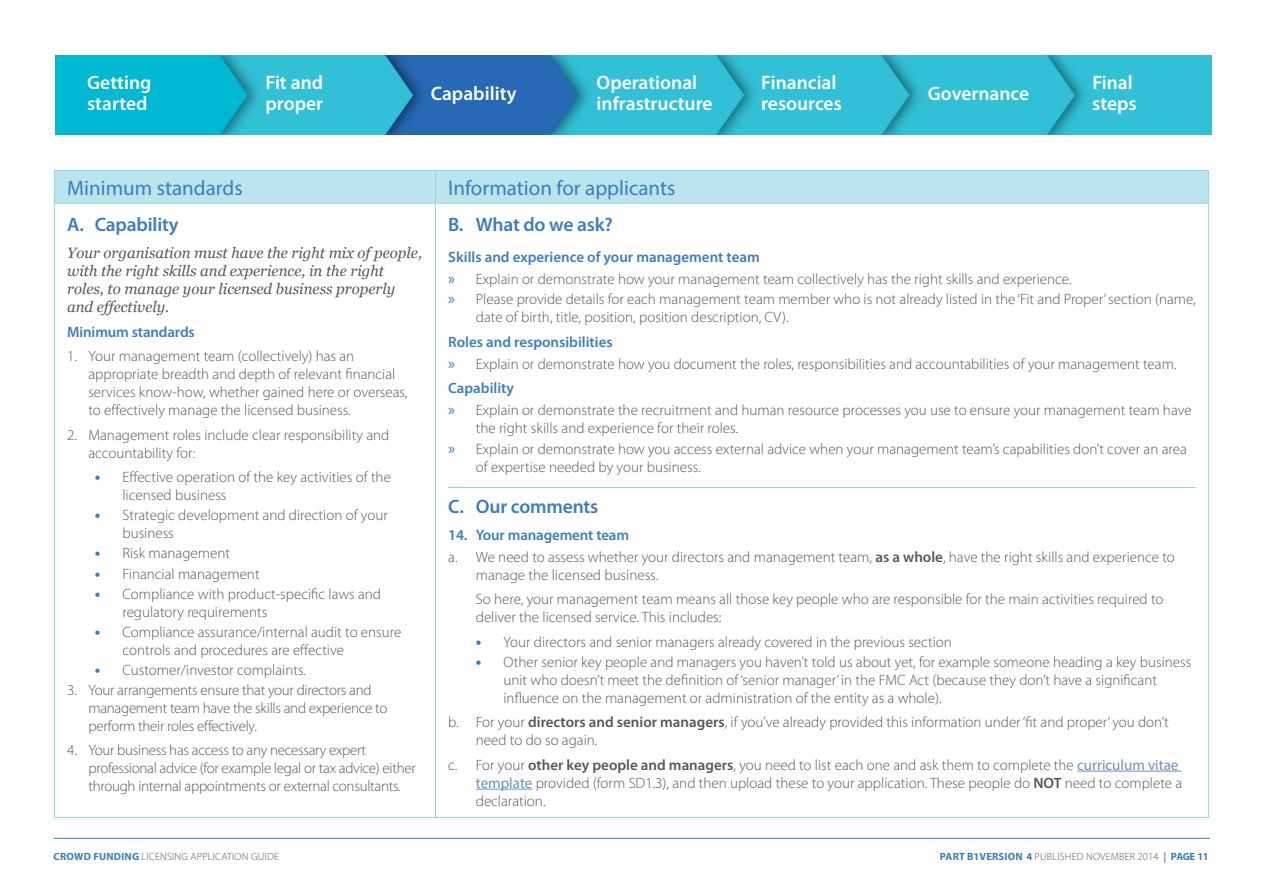
<style>
.page{position:relative;width:1263px;height:893px;background:#fff}
.page>*{position:absolute;margin:0;border:0;box-sizing:border-box;transform-origin:0 0}
.Table_Header{font:21px "Myriad Pro";color:#3e7cc0}
.Masthead_white_panel{font:600 19.5px/21px "Myriad Pro";color:#fff}
.Heading_1{font:600 19.5px "Myriad Pro";letter-spacing:-.01em;color:#3e7cc0}
.Heading_1_with_rule{font:600 19.5px "Myriad Pro";letter-spacing:-.01em;color:#3e7cc0}
.Body{font:300 15px/18px "Myriad Pro";color:#57585a}
.Body-2{font:300 15px/18px "Myriad Pro";letter-spacing:-.02em;color:#57585a}
.Italic_intro{font:italic 15px/18px "Georgia";color:#57585a}
.intented_body{font:300 15px/18px "Myriad Pro";color:#57585a}
.Heading_Lvl_3{font:600 15px "Myriad Pro";color:#3e7cc0}
.Heading_Level_2{font:600 15px "Myriad Pro";letter-spacing:-.01em;color:#3e7cc0}
.t1{font:300 10.5px "Myriad Pro";letter-spacing:.02em;color:#57585a}
.s1{font-weight:700;font-size:16.5px;color:#3e7cc0}
.s2{font-weight:400;font-size:16.5px;color:#3e7cc0}
.s3{font-weight:600}
.s4{font-weight:400;color:#678ec9}
.s5{font-weight:700;color:#3e7cc0}
.s6{font-weight:700;color:#678ec9}
</style>
<div class="page">
<img style="left:56px;top:55px;width:1155px;height:79px">
<hr style="left:54px;top:838px;width:1156px;height:1px;background:#3e7cc0">
<div style="left:55px;top:171px;width:1153px;height:32px;background:#bce4ed"></div>
<hr style="left:435px;top:171px;width:1px;height:32px;background:#8ed5e2">
<hr style="left:435px;top:204px;width:1px;height:613px;background:#8ed5e2">
<hr style="left:54px;top:204px;width:1px;height:613px;background:#8ed5e2">
<hr style="left:1208px;top:204px;width:1px;height:613px;background:#8ed5e2">
<hr style="left:54px;top:170px;width:381px;height:1px;background:#8ed5e2">
<hr style="left:54px;top:171px;width:1px;height:32px;background:#8ed5e2">
<hr style="left:435px;top:170px;width:774px;height:1px;background:#8ed5e2">
<hr style="left:1208px;top:171px;width:1px;height:32px;background:#8ed5e2">
<hr style="left:54px;top:203px;width:381px;height:1px;background:#8ed5e2">
<hr style="left:435px;top:203px;width:774px;height:1px;background:#8ed5e2">
<hr style="left:435px;top:817px;width:774px;height:1px;background:#8ed5e2">
<hr style="left:54px;top:817px;width:381px;height:1px;background:#8ed5e2">
<hr style="left:448px;top:487px;width:748px;height:1px;background:#8ed5e2">
<hr style="left:1077px;top:771px;width:105px;height:1px;background:#678ec9">
<hr style="left:476px;top:789px;width:56px;height:1px;background:#678ec9">
<h2 class="Masthead_white_panel" style="left:87px;top:73px;width:66px">Getting started</h2>
<h2 class="Masthead_white_panel" style="left:265px;top:73px;width:59px">Fit and proper</h2>
<h2 class="Masthead_white_panel" style="left:597px;top:73px;width:117px">Operational infrastructure</h2>
<h2 class="Masthead_white_panel" style="left:761px;top:73px;width:82px">Financial resources</h2>
<h2 class="Masthead_white_panel" style="left:928px;top:83px;width:103px">Governance</h2>
<h2 class="Masthead_white_panel" style="left:1092px;top:73px;width:46px">Final steps</h2>
<p class="Masthead_white_panel" style="left:431px;top:83px;width:87px">Capability</p>
<p class="Table_Header" style="left:67px;top:175px;width:177px">Minimum standards</p>
<p class="Table_Header" style="left:448px;top:175px;width:229px">Information for applicants</p>
<p class="Heading_1" style="left:67px;top:214px;width:113px">A. Capability</p>
<p class="Italic_intro" style="left:67px;top:243px;width:356px">Your organisation must have the right mix of people, with the right skills and experience, in the right roles, to manage your licensed business properly and effectively.</p>
<p class="Heading_Level_2" style="left:67px;top:324px;width:129px">Minimum standards</p>
<p class="Body" style="left:88px;top:347px;width:321px;text-indent:-21px">1. Your management team (collectively) has an appropriate breadth and depth of relevant financial services know-how, whether gained here or overseas, to effectively manage the licensed business.</p>
<p class="Body" style="left:88px;top:426px;width:302px;text-indent:-21px">2. Management roles include clear responsibility and accountability for:</p>
<p class="Body" style="left:122px;top:468px;width:270px;text-indent:-28px"><span class="s1">•</span> Effective operation of the key activities of the licensed business</p>
<p class="Body" style="left:122px;top:506px;width:267px;text-indent:-28px"><span class="s1">•</span> Strategic development and direction of your business</p>
<p class="Body" style="left:95px;top:544px;width:137px"><span class="s1">•</span> Risk management</p>
<p class="Body" style="left:95px;top:564px;width:166px"><span class="s1">•</span> Financial management</p>
<p class="Body" style="left:122px;top:585px;width:260px;text-indent:-28px"><span class="s1">•</span> Compliance with product-specific laws and regulatory requirements</p>
<p class="Body" style="left:122px;top:623px;width:280px;text-indent:-28px"><span class="s1">•</span> Compliance assurance/internal audit to ensure controls and procedures are effective</p>
<p class="Body" style="left:95px;top:661px;width:213px"><span class="s1">•</span> Customer/investor complaints.</p>
<p class="Body-2" style="left:88px;top:681px;width:300px;text-indent:-21px">3. Your arrangements ensure that your directors and management team have the skills and experience to perform their roles effectively.</p>
<p class="Body-2" style="left:88px;top:741px;width:329px;text-indent:-21px">4. Your business has access to any necessary expert professional advice (for example legal or tax advice) either through internal appointments or external consultants.</p>
<p class="Heading_1" style="left:448px;top:214px;width:166px">B. What do we ask?</p>
<p class="Heading_Lvl_3" style="left:448px;top:248px;width:313px">Skills and experience of your management team</p>
<p class="Body" style="left:448px;top:270px;width:625px"><span class="s2">»</span> Explain or demonstrate how your management team collectively has the right skills and experience.</p>
<p class="Body" style="left:476px;top:290px;width:721px;text-indent:-28px"><span class="s2">»</span> Please provide details for each management team member who is not already listed in the ‘Fit and Proper’ section (name, date of birth, title, position, position description, CV).</p>
<p class="Heading_Lvl_3" style="left:448px;top:333px;width:166px">Roles and responsibilities</p>
<p class="Body" style="left:448px;top:355px;width:730px"><span class="s2">»</span> Explain or demonstrate how you document the roles, responsibilities and accountabilities of your management team.</p>
<p class="Heading_Lvl_3" style="left:448px;top:380px;width:67px">Capability</p>
<p class="Body" style="left:476px;top:401px;width:717px;text-indent:-28px"><span class="s2">»</span> Explain or demonstrate the recruitment and human resource processes you use to ensure your management team have the right skills and experience for their roles.</p>
<p class="Body" style="left:476px;top:439px;width:712px;text-indent:-28px"><span class="s2">»</span> Explain or demonstrate how you access external advice when your management team’s capabilities don’t cover an area of expertise needed by your business.</p>
<p class="Heading_1_with_rule" style="left:448px;top:496px;width:152px">C. Our comments</p>
<p class="Heading_Lvl_3" style="left:448px;top:526px;width:182px">14. Your management team</p>
<p class="Body" style="left:476px;top:548px;width:700px;text-indent:-28px">a. We need to assess whether your directors and management team, <span class="s3">as a whole</span>, have the right skills and experience to manage the licensed business.</p>
<p class="intented_body" style="left:476px;top:590px;width:689px">So here, your management team means all those key people who are responsible for the main activities required to deliver the licensed service. This includes:</p>
<p class="Body" style="left:476px;top:633px;width:477px"><span class="s1">•</span> Your directors and senior managers already covered in the previous section</p>
<p class="Body" style="left:503px;top:653px;width:689px;text-indent:-28px"><span class="s1">•</span> Other senior key people and managers you haven’t told us about yet, for example someone heading a key business unit who doesn’t meet the definition of ‘senior manager’ in the FMC Act (because they don’t have a significant influence on the management or administration of the entity as a whole).</p>
<p class="Body" style="left:476px;top:713px;width:694px;text-indent:-28px">b. For your <span class="s3">directors and senior managers</span>, if you’ve already provided this information under ‘fit and proper’ you don’t need to do so again.</p>
<p class="Body" style="left:476px;top:755px;width:708px;text-indent:-28px">c. For your <span class="s3">other key people and managers</span>, you need to list each one and ask them to complete the <span class="s4">curriculum vitae template</span> provided (form SD1.3), and then upload these to your application. These people do <span class="s3">NOT</span> need to complete a declaration.</p>
<p class="t1" style="left:54px;top:850px;width:227px"><span class="s5">CROWD FUNDING</span> LICENSING APPLICATION GUIDE</p>
<p class="t1" style="left:940px;top:850px;width:270px"><span class="s5">PART B1 VERSION 4</span> PUBLISHED NOVEMBER 2014 <span class="s6">|</span> <span class="s5">PAGE 11</span></p>
</div>
